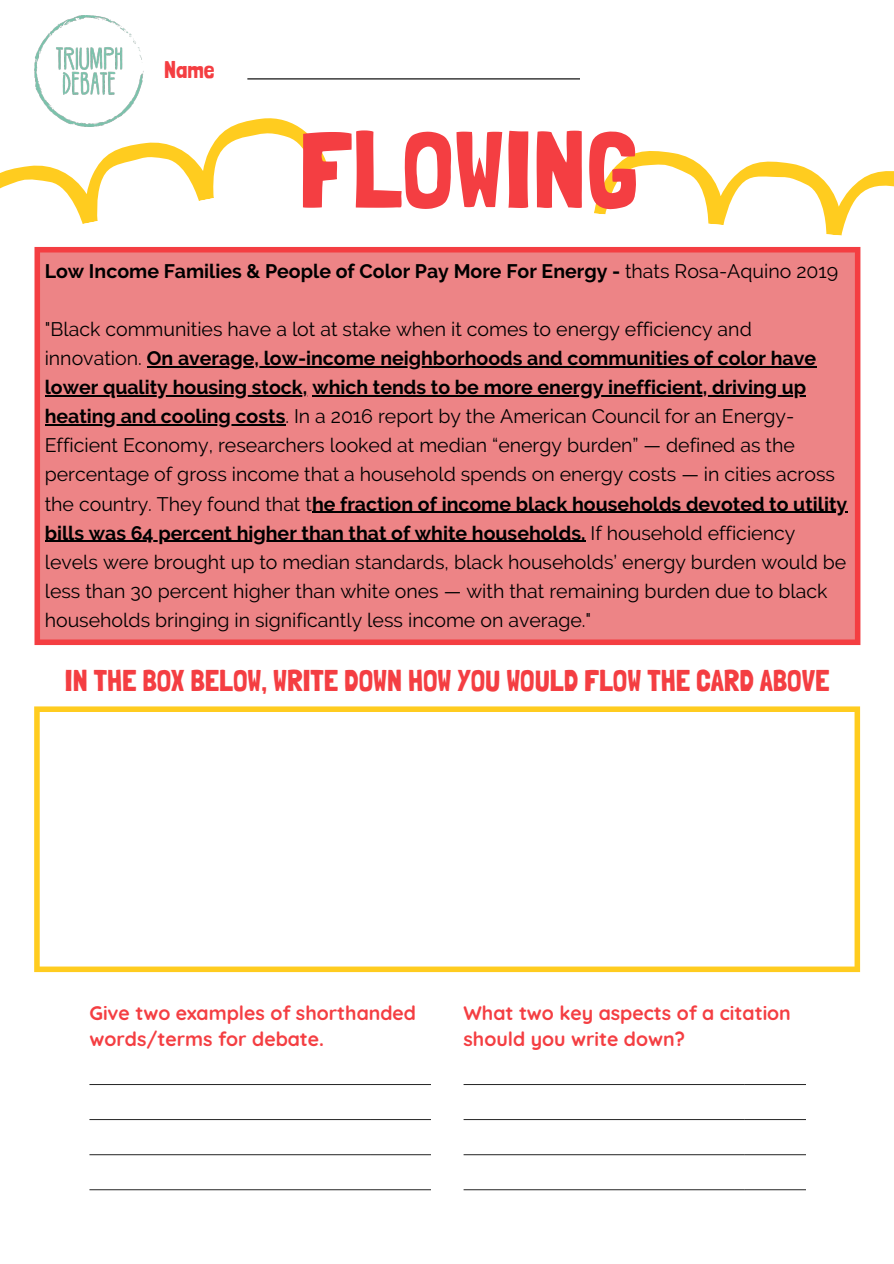
<style>
.page{position:relative;width:894px;height:1264px;background:#fff}
.page>*{position:absolute;margin:0;border:0;box-sizing:border-box;transform-origin:0 0}
.t1{font:108px "Londrina Solid";color:#f43e42}
.t2{font:30px "Londrina Solid";color:#f43e42}
.t3{font:24px "Londrina Solid";color:#f43e42}
.t4{font:19.5px/29.1px "Raleway";color:#000}
.t5{font:700 19.5px/26.5px "Quicksand";color:#f43e42}
.t6{font:700 19.5px "Raleway";color:#000}
.s1{font-weight:400}
.s2{font-weight:700}
</style>
<div class="page">
<svg style="left:34px;top:706px;width:825px;height:266px"></svg>
<svg style="left:0;top:118px;width:330px;height:106px"></svg>
<svg style="left:594px;top:151px;width:299px;height:85px"></svg>
<hr style="left:247px;top:78px;width:332px;height:1px;background:#000">
<hr style="left:247px;top:115px;width:332px;height:1px;background:#000">
<hr style="left:247px;top:151px;width:332px;height:1px;background:#000">
<hr style="left:247px;top:188px;width:332px;height:1px;background:#000">
<hr style="left:247px;top:224px;width:332px;height:1px;background:#000">
<div style="left:34px;top:247px;width:826px;height:398px;background:#ed8486"></div>
<hr style="left:147px;top:366px;width:669px;height:1px;background:#000">
<hr style="left:45px;top:395px;width:262px;height:1px;background:#000">
<hr style="left:312px;top:395px;width:494px;height:1px;background:#000">
<hr style="left:45px;top:424px;width:240px;height:1px;background:#000">
<hr style="left:312px;top:511px;width:535px;height:2px;background:#000">
<hr style="left:45px;top:541px;width:540px;height:1px;background:#000">
<hr style="left:89px;top:1084px;width:281px;height:1px;background:#000">
<hr style="left:89px;top:1119px;width:281px;height:1px;background:#000">
<hr style="left:89px;top:1154px;width:281px;height:1px;background:#000">
<hr style="left:89px;top:1189px;width:281px;height:1px;background:#000">
<hr style="left:89px;top:1224px;width:281px;height:1px;background:#000">
<hr style="left:89px;top:1259px;width:281px;height:1px;background:#000">
<hr style="left:89px;top:1263px;width:281px;height:1px;background:#000">
<hr style="left:370px;top:1084px;width:61px;height:1px;background:#000">
<hr style="left:370px;top:1119px;width:61px;height:1px;background:#000">
<hr style="left:370px;top:1154px;width:61px;height:1px;background:#000">
<hr style="left:370px;top:1189px;width:61px;height:1px;background:#000">
<hr style="left:370px;top:1224px;width:61px;height:1px;background:#000">
<hr style="left:370px;top:1259px;width:61px;height:1px;background:#000">
<hr style="left:370px;top:1263px;width:61px;height:1px;background:#000">
<hr style="left:463px;top:1084px;width:281px;height:1px;background:#000">
<hr style="left:463px;top:1119px;width:281px;height:1px;background:#000">
<hr style="left:463px;top:1154px;width:281px;height:1px;background:#000">
<hr style="left:463px;top:1189px;width:281px;height:1px;background:#000">
<hr style="left:463px;top:1224px;width:281px;height:1px;background:#000">
<hr style="left:463px;top:1259px;width:281px;height:1px;background:#000">
<hr style="left:463px;top:1263px;width:281px;height:1px;background:#000">
<hr style="left:744px;top:1084px;width:60px;height:1px;background:#000">
<hr style="left:744px;top:1119px;width:60px;height:1px;background:#000">
<hr style="left:744px;top:1154px;width:60px;height:1px;background:#000">
<hr style="left:744px;top:1189px;width:60px;height:1px;background:#000">
<hr style="left:744px;top:1224px;width:60px;height:1px;background:#000">
<hr style="left:744px;top:1259px;width:60px;height:1px;background:#000">
<hr style="left:744px;top:1263px;width:60px;height:1px;background:#000">
<img style="left:34px;top:16px;width:110px;height:110px">
<p class="t3" style="left:164px;top:55px;width:52px">Name</p>
<h1 class="t1" style="left:298px;top:105px;width:341px">FLOWING</h1>
<p class="t6" style="left:45px;top:259px;width:794px">Low Income Families &amp; People of Color Pay More For Energy - <span class="s1">thats Rosa-Aquino 2019</span></p>
<p class="t4" style="left:45px;top:314px;width:803px">"Black communities have a lot at stake when it comes to energy efficiency and innovation. <span class="s2">On average, low-income neighborhoods and communities of color have lower quality housing stock, which tends to be more energy inefficient, driving up heating and cooling costs</span>. In a 2016 report by the American Council for an Energy-Efficient Economy, researchers looked at median “energy burden” — defined as the percentage of gross income that a household spends on energy costs — in cities across the country. They found that t<span class="s2">he fraction of income black households devoted to utility bills was 64 percent higher than that of white households.</span> If household efficiency levels were brought up to median standards, black households’ energy burden would be less than 30 percent higher than white ones — with that remaining burden due to black households bringing in significantly less income on average."</p>
<h2 class="t2" style="left:65px;top:663px;width:765px">IN THE BOX BELOW, WRITE DOWN HOW YOU WOULD FLOW THE CARD ABOVE</h2>
<p class="t5" style="left:89px;top:999px;width:328px">Give two examples of shorthanded words/terms for debate.</p>
<p class="t5" style="left:463px;top:999px;width:329px">What two key aspects of a citation should you write down?</p>
</div>
